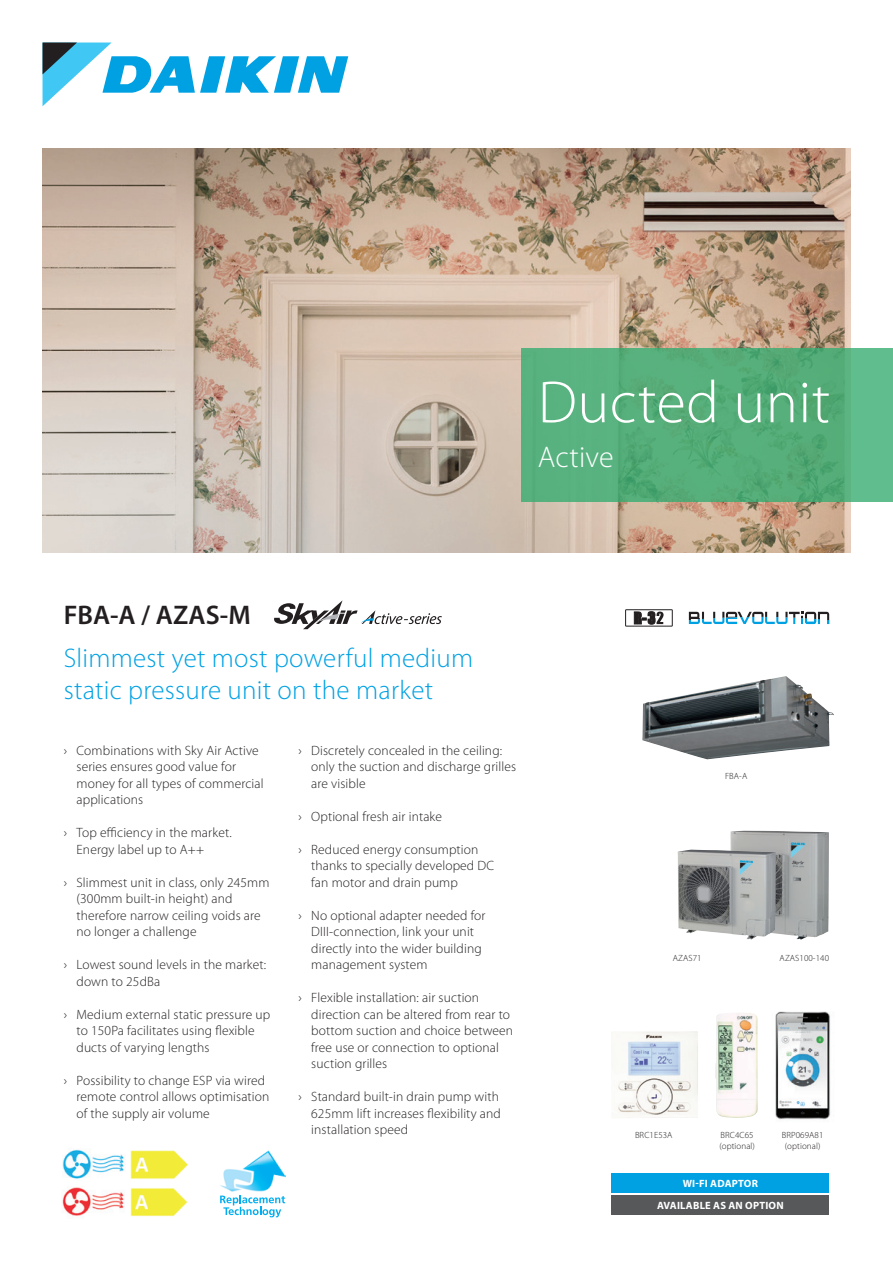
<style>
.page{position:relative;width:893px;height:1263px;background:#fff}
.page>*{position:absolute;margin:0;border:0;box-sizing:border-box;transform-origin:0 0}
.t1{font:300 60px "Myriad Pro";letter-spacing:.01em;color:#fff}
.t2{font:300 30px "Myriad Pro";letter-spacing:.01em;color:#fff}
.t3{font:300 27px/32.4px "Myriad Pro";letter-spacing:.01em;color:#00a1e3}
.t4{font:600 27px "Myriad Pro";color:#231f20}
.t5{font:300 13.5px/16.5px "Myriad Pro";letter-spacing:.01em;color:#231f20}
.t6{font:700 10.5px/21.6px "Myriad Pro";letter-spacing:.02em;color:#fff;text-align:center}
.t7{font:300 9px/10.8px "Myriad Pro";letter-spacing:.01em;color:#231f20;text-align:center}
</style>
<div class="page">
<img style="left:43px;top:149px;width:807px;height:404px">
<svg style="left:43px;top:43px;width:305px;height:63px"></svg>
<img style="left:62px;top:1187px;width:62px;height:29px">
<img style="left:130px;top:1150px;width:58px;height:29px">
<img style="left:130px;top:1188px;width:58px;height:29px">
<img style="left:63px;top:1149px;width:62px;height:30px">
<img style="left:612px;top:1031px;width:86px;height:87px">
<div style="left:611px;top:1174px;width:218px;height:19px;background:#00a1e3"></div>
<div style="left:611px;top:1195px;width:218px;height:20px;background:#57585a"></div>
<img style="left:775px;top:1011px;width:56px;height:109px">
<img style="left:642px;top:676px;width:192px;height:83px">
<img style="left:715px;top:1013px;width:43px;height:105px">
<svg style="left:521px;top:349px;width:372px;height:153px;background:#56af7c"></svg>
<img style="left:730px;top:831px;width:99px;height:108px">
<img style="left:678px;top:849px;width:98px;height:90px">
<svg style="left:274px;top:600px;width:168px;height:29px"></svg>
<img style="left:220px;top:1151px;width:66px;height:40px">
<svg style="left:220px;top:1195px;width:65px;height:22px"></svg>
<svg style="left:689px;top:612px;width:140px;height:12px"></svg>
<div style="left:625px;top:609px;width:48px;height:17px;border:1px solid #231f20"></div>
<svg style="left:634px;top:611px;width:30px;height:13px"></svg>
<h1 class="t1" style="left:538px;top:369px;width:294px">Ducted unit</h1>
<h2 class="t2" style="left:538px;top:441px;width:77px">Active</h2>
<h3 class="t4" style="left:64px;top:598px;width:188px">FBA-A / AZAS-M</h3>
<h3 class="t3" style="left:64px;top:642px;width:411px">Slimmest yet most powerful medium static pressure unit on the market</h3>
<p class="t5" style="left:77px;top:742px;width:189px;text-indent:-13px">› Combinations with Sky Air Active series ensures good value for money for all types of commercial applications</p>
<p class="t5" style="left:77px;top:825px;width:157px;text-indent:-13px">› Top efficiency in the market.<br>Energy label up to A++</p>
<p class="t5" style="left:77px;top:874px;width:194px;text-indent:-13px">› Slimmest unit in class, only 245mm (300mm built-in height) and therefore narrow ceiling voids are no longer a challenge</p>
<p class="t5" style="left:77px;top:957px;width:191px;text-indent:-13px">› Lowest sound levels in the market: down to 25dBa</p>
<p class="t5" style="left:77px;top:1006px;width:195px;text-indent:-13px">› Medium external static pressure up to 150Pa facilitates using flexible ducts of varying lengths</p>
<p class="t5" style="left:77px;top:1072px;width:194px;text-indent:-13px">› Possibility to change ESP via wired remote control allows optimisation of the supply air volume</p>
<p class="t5" style="left:311px;top:742px;width:206px;text-indent:-13px">› Discretely concealed in the ceiling: only the suction and discharge grilles are visible</p>
<p class="t5" style="left:298px;top:808px;width:145px">› Optional fresh air intake</p>
<p class="t5" style="left:311px;top:841px;width:184px;text-indent:-13px">› Reduced energy consumption thanks to specially developed DC fan motor and drain pump</p>
<p class="t5" style="left:311px;top:907px;width:176px;text-indent:-13px">› No optional adapter needed for<br>DIII-connection, link your unit directly into the wider building management system</p>
<p class="t5" style="left:311px;top:990px;width:203px;text-indent:-13px">› Flexible installation: air suction direction can be altered from rear to bottom suction and choice between free use or connection to optional suction grilles</p>
<p class="t5" style="left:311px;top:1089px;width:191px;text-indent:-13px">› Standard built-in drain pump with<br>625mm lift increases flexibility and installation speed</p>
<p class="t7" style="left:725px;top:771px;width:24px">FBA-A</p>
<p class="t7" style="left:673px;top:952px;width:30px">AZAS71</p>
<p class="t7" style="left:780px;top:952px;width:51px">AZAS100-140</p>
<p class="t7" style="left:635px;top:1130px;width:39px">BRC1E53A</p>
<p class="t7" style="left:719px;top:1130px;width:37px;text-align:left">BRC4C65 (optional)</p>
<p class="t7" style="left:782px;top:1130px;width:43px">BRP069A81 (optional)</p>
<p class="t6" style="left:657px;top:1172px;width:128px">WI-FI ADAPTOR<br>AVAILABLE AS AN OPTION</p>
</div>
